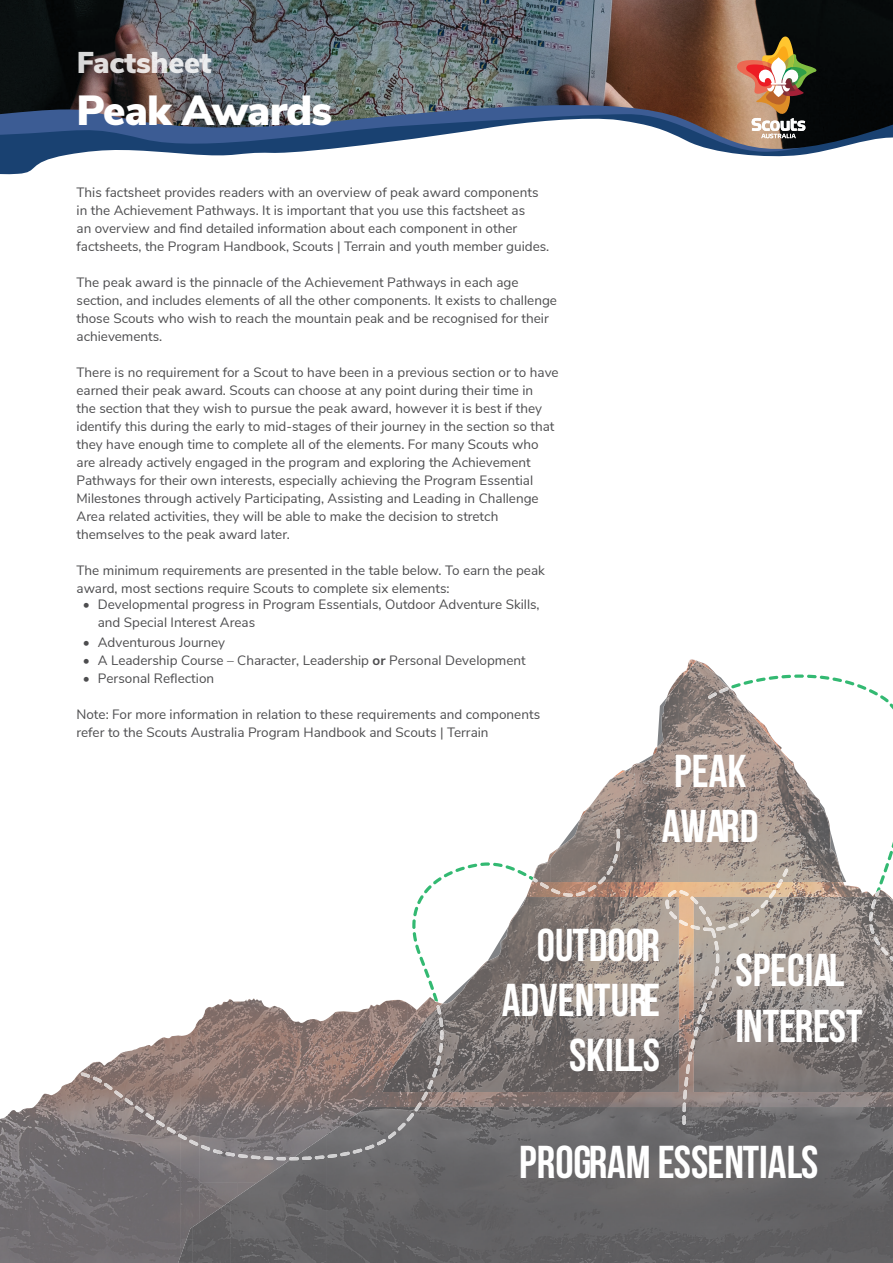
<style>
.page{position:relative;width:893px;height:1263px;background:#fff}
.page>*{position:absolute;margin:0;border:0;box-sizing:border-box;transform-origin:0 0}
.t1{font:700 46.05px/55.2px "Bebas Neue";color:#fff}
.Factsheet_Title{font:900 42px "Nunito Sans";letter-spacing:-.02em;color:#fff}
.t2{font:900 30px "Nunito Sans";letter-spacing:-.01em;color:#fff}
.Body{font:13.5px/18px "Nunito Sans";color:#4d4d4f}
.s1{font-weight:700}
</style>
<div class="page">
<svg style="left:0;top:150px;width:828px;height:25px"></svg>
<img style="left:0;top:138px;width:884px;height:12px">
<img style="left:689px;top:659px;width:8px;height:2px">
<img style="left:585px;top:882px;width:123px;height:15px">
<img style="left:672px;top:929px;width:38px;height:178px">
<img style="left:199px;top:998px;width:95px;height:184px">
<img style="left:332px;top:1003px;width:50px;height:80px">
<img style="left:181px;top:1020px;width:19px;height:207px">
<img style="left:294px;top:1015px;width:38px;height:68px">
<img style="left:124px;top:1035px;width:57px;height:228px">
<img style="left:67px;top:1052px;width:57px;height:211px">
<img style="left:48px;top:1084px;width:19px;height:179px">
<img style="left:30px;top:1094px;width:18px;height:169px">
<img style="left:422px;top:1092px;width:250px;height:15px">
<img style="left:710px;top:1092px;width:183px;height:15px">
<img style="left:0;top:1108px;width:30px;height:155px">
<img style="left:199px;top:1182px;width:38px;height:19px">
<img style="left:694px;top:897px;width:199px;height:195px">
<img style="left:678px;top:661px;width:38px;height:221px">
<img style="left:660px;top:683px;width:19px;height:199px">
<img style="left:642px;top:744px;width:19px;height:138px">
<img style="left:624px;top:763px;width:18px;height:119px">
<img style="left:587px;top:772px;width:37px;height:110px">
<img style="left:568px;top:810px;width:19px;height:72px">
<img style="left:550px;top:840px;width:19px;height:42px">
<img style="left:538px;top:858px;width:13px;height:24px">
<img style="left:382px;top:897px;width:297px;height:195px">
<img style="left:327px;top:1107px;width:566px;height:156px">
<img style="left:307px;top:1160px;width:20px;height:103px">
<img style="left:268px;top:1148px;width:39px;height:115px">
<img style="left:249px;top:1174px;width:20px;height:89px">
<img style="left:230px;top:1187px;width:20px;height:76px">
<img style="left:192px;top:1201px;width:39px;height:62px">
<img style="left:178px;top:1227px;width:15px;height:36px">
<img style="left:612px;top:829px;width:8px;height:34px">
<svg style="left:598px;top:866px;width:15px;height:18px"></svg>
<img style="left:540px;top:882px;width:57px;height:9px">
<img style="left:551px;top:888px;width:34px;height:9px">
<svg style="left:412px;top:862px;width:126px;height:147px"></svg>
<img style="left:436px;top:1006px;width:7px;height:59px">
<svg style="left:67px;top:1065px;width:11px;height:9px"></svg>
<img style="left:81px;top:1072px;width:21px;height:11px">
<img style="left:104px;top:1083px;width:324px;height:17px">
<svg style="left:425px;top:1068px;width:13px;height:25px"></svg>
<img style="left:124px;top:1098px;width:298px;height:9px">
<img style="left:135px;top:1106px;width:19px;height:14px">
<svg style="left:156px;top:1120px;width:79px;height:36px;background:#898284"></svg>
<img style="left:238px;top:1154px;width:22px;height:5px">
<svg style="left:264px;top:1156px;width:9px;height:4px"></svg>
<img style="left:276px;top:1157px;width:14px;height:3px">
<svg style="left:290px;top:1107px;width:130px;height:53px;background:#797779"></svg>
<img style="left:869px;top:899px;width:24px;height:62px">
<img style="left:668px;top:890px;width:26px;height:7px">
<img style="left:699px;top:900px;width:69px;height:16px">
<img style="left:706px;top:917px;width:43px;height:9px">
<svg style="left:728px;top:923px;width:10px;height:5px"></svg>
<svg style="left:665px;top:897px;width:33px;height:32px"></svg>
<img style="left:694px;top:925px;width:32px;height:99px">
<svg style="left:690px;top:1027px;width:9px;height:22px"></svg>
<img style="left:683px;top:1052px;width:9px;height:55px">
<img style="left:682px;top:1107px;width:4px;height:18px">
<svg style="left:708px;top:674px;width:185px;height:224px"></svg>
<img style="left:0;top:0;width:893px;height:138px">
<h3 class="t2" style="left:77px;top:40px;width:137px">Factsheet</h3>
<p class="Factsheet_Title" style="left:77px;top:80px;width:257px">Peak Awards</p>
<p class="Body" style="left:77px;top:182px;width:474px">This factsheet provides readers with an overview of peak award components in the Achievement Pathways. It is important that you use this factsheet as<br>an overview and find detailed information about each component in other factsheets, the Program Handbook, Scouts | Terrain and youth member guides.</p>
<p class="Body" style="left:77px;top:272px;width:482px">The peak award is the pinnacle of the Achievement Pathways in each age section, and includes elements of all the other components. It exists to challenge those Scouts who wish to reach the mountain peak and be recognised for their achievements.</p>
<p class="Body" style="left:77px;top:362px;width:484px">There is no requirement for a Scout to have been in a previous section or to have earned their peak award. Scouts can choose at any point during their time in<br>the section that they wish to pursue the peak award, however it is best if they identify this during the early to mid-stages of their journey in the section so that they have enough time to complete all of the elements. For many Scouts who are already actively engaged in the program and exploring the Achievement Pathways for their own interests, especially achieving the Program Essential Milestones through actively Participating, Assisting and Leading in Challenge Area related activities, they will be able to make the decision to stretch themselves to the peak award later.</p>
<p class="Body" style="left:77px;top:560px;width:470px">The minimum requirements are presented in the table below. To earn the peak award, most sections require Scouts to complete six elements:</p>
<p class="Body" style="left:98px;top:594px;width:443px;text-indent:-15px">• Developmental progress in Program Essentials, Outdoor Adventure Skills, and Special Interest Areas</p>
<p class="Body" style="left:83px;top:632px;width:144px">• Adventurous Journey</p>
<p class="Body" style="left:83px;top:650px;width:444px">• A Leadership Course – Character, Leadership <span class="s1">or</span> Personal Development</p>
<p class="Body" style="left:83px;top:668px;width:133px">• Personal Reflection</p>
<p class="Body" style="left:77px;top:704px;width:465px">Note: For more information in relation to these requirements and components refer to the Scouts Australia Program Handbook and Scouts | Terrain</p>
<h1 class="t1" style="left:662px;top:743px;width:98px">PEAK<br>AWARD</h1>
<h1 class="t1" style="left:502px;top:917px;width:160px;text-align:right">OUTDOOR<br>ADVENTURE<br>SKILLS</h1>
<h1 class="t1" style="left:735px;top:942px;width:129px">SPECIAL<br>INTEREST</h1>
<h1 class="t1" style="left:519px;top:1134px;width:301px">PROGRAM ESSENTIALS</h1>
</div>
